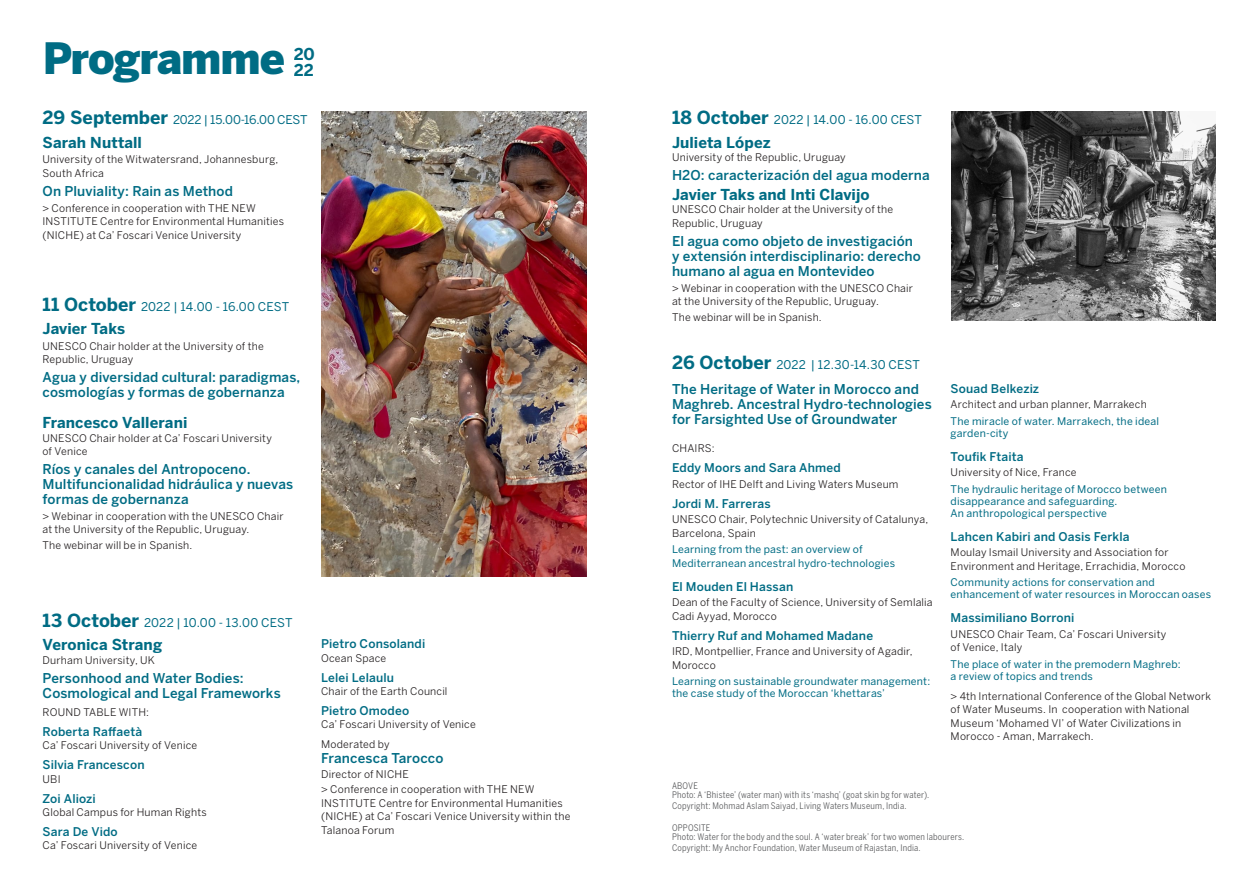
<style>
.page{position:relative;width:1259px;height:893px;background:#fff}
.page>*{position:absolute;margin:0;border:0;box-sizing:border-box;transform-origin:0 0}
.t1{font:900 42.9px "Benton Sans";letter-spacing:-.025em;color:#006c84}
.t2{font:700 16.2px/16.2px "Benton Sans";color:#006c84}
.t3{font:700 15px "Benton Sans";letter-spacing:.005em;color:#006c84}
.t4{font:500 13.5px/15px "Benton Sans";letter-spacing:.01em;color:#006c84}
.t5{font:500 12px "Benton Sans";letter-spacing:.015em;color:#006c84}
.t6{font:12px "Benton Sans";letter-spacing:.005em;color:#006c84}
.t7{font:12px "Benton Sans";letter-spacing:-.02em;color:#006c84}
.t8{font:10.5px/13.5px "Benton Sans";letter-spacing:.02em;color:#231f20}
.t9{font:10.5px/12px "Benton Sans";letter-spacing:.02em;color:#006c84}
.t10{font:9px/9px "Benton Sans Cond";letter-spacing:.02em;color:#57585a}
.s1{font-weight:700;font-size:18px}
</style>
<div class="page">
<img style="left:322px;top:112px;width:264px;height:465px">
<img style="left:951px;top:112px;width:264px;height:208px">
<h1 class="t1" style="left:43px;top:33px;width:244px">Programme</h1>
<h2 class="t2" style="left:294px;top:46px;width:23px">20<br>22</h2>
<p class="t7" style="left:43px;top:113px;width:266px"><span class="s1">29 September</span> 2022 | 15.00-16.00 CEST</p>
<h3 class="t3" style="left:43px;top:133px;width:101px">Sarah Nuttall</h3>
<p class="t8" style="left:43px;top:153px;width:237px">University of the Witwatersrand, Johannesburg,<br>South Africa</p>
<p class="t4" style="left:43px;top:184px;width:192px">On Pluviality: Rain as Method</p>
<p class="t8" style="left:43px;top:201px;width:243px">&gt; Conference in cooperation with THE NEW<br>INSTITUTE Centre for Environmental Humanities (NICHE) at Ca’ Foscari Venice University</p>
<p class="t6" style="left:43px;top:299px;width:248px"><span class="s1">11 October</span> 2022 | 14.00 - 16.00 CEST</p>
<h3 class="t3" style="left:43px;top:320px;width:84px">Javier Taks</h3>
<p class="t8" style="left:43px;top:339px;width:223px">UNESCO Chair holder at the University of the<br>Republic, Uruguay</p>
<p class="t4" style="left:43px;top:370px;width:259px">Agua y diversidad cultural: paradigmas, cosmologías y formas de gobernanza</p>
<h3 class="t3" style="left:43px;top:414px;width:146px">Francesco Vallerani</h3>
<p class="t8" style="left:43px;top:431px;width:231px">UNESCO Chair holder at Ca’ Foscari University of Venice</p>
<p class="t4" style="left:43px;top:462px;width:252px">Ríos y canales del Antropoceno.<br>Multifuncionalidad hidráulica y nuevas formas de gobernanza</p>
<p class="t8" style="left:43px;top:509px;width:242px">&gt; Webinar in cooperation with the UNESCO Chair at the University of the Republic, Uruguay.</p>
<p class="t8" style="left:43px;top:538px;width:151px">The webinar will be in Spanish.</p>
<p class="t6" style="left:43px;top:615px;width:251px"><span class="s1">13 October</span> 2022 | 10.00 - 13.00 CEST</p>
<h3 class="t3" style="left:43px;top:636px;width:121px">Veronica Strang</h3>
<p class="t8" style="left:43px;top:653px;width:114px">Durham University, UK</p>
<p class="t4" style="left:43px;top:671px;width:240px">Personhood and Water Bodies:<br>Cosmological and Legal Frameworks</p>
<p class="t8" style="left:43px;top:705px;width:108px">ROUND TABLE WITH:</p>
<p class="t5" style="left:43px;top:724px;width:101px">Roberta Raffaetà</p>
<p class="t8" style="left:43px;top:739px;width:156px">Ca’ Foscari University of Venice</p>
<p class="t5" style="left:43px;top:758px;width:104px">Silvia Francescon</p>
<p class="t8" style="left:43px;top:772px;width:20px">UBI</p>
<p class="t5" style="left:43px;top:791px;width:55px">Zoi Aliozi</p>
<p class="t8" style="left:43px;top:805px;width:166px">Global Campus for Human Rights</p>
<p class="t5" style="left:43px;top:824px;width:77px">Sara De Vido</p>
<p class="t8" style="left:43px;top:839px;width:156px">Ca’ Foscari University of Venice</p>
<p class="t5" style="left:321px;top:637px;width:106px">Pietro Consolandi</p>
<p class="t8" style="left:321px;top:651px;width:67px">Ocean Space</p>
<p class="t5" style="left:321px;top:670px;width:74px">Lelei Lelaulu</p>
<p class="t8" style="left:321px;top:684px;width:128px">Chair of the Earth Council</p>
<p class="t5" style="left:321px;top:703px;width:90px">Pietro Omodeo</p>
<p class="t8" style="left:321px;top:715px;width:156px;line-height:19.2px">Ca’ Foscari University of Venice<br>Moderated by</p>
<p class="t4" style="left:321px;top:750px;width:124px">Francesca Tarocco</p>
<p class="t8" style="left:321px;top:766px;width:215px;line-height:15.6px">Director of NICHE<br>&gt; Conference in cooperation with THE NEW</p>
<p class="t8" style="left:321px;top:796px;width:251px">INSTITUTE Centre for Environmental Humanities (NICHE) at Ca’ Foscari Venice University within the<br>Talanoa Forum</p>
<p class="t6" style="left:672px;top:113px;width:251px"><span class="s1">18 October</span> 2022 | 14.00 - 16.00 CEST</p>
<h3 class="t3" style="left:672px;top:133px;width:100px">Julieta López</h3>
<p class="t8" style="left:672px;top:151px;width:175px">University of the Republic, Uruguay</p>
<p class="t4" style="left:672px;top:168px;width:259px">H2O: caracterización del agua moderna</p>
<h3 class="t3" style="left:672px;top:185px;width:199px">Javier Taks and Inti Clavijo</h3>
<p class="t8" style="left:672px;top:203px;width:223px">UNESCO Chair holder at the University of the<br>Republic, Uruguay</p>
<p class="t4" style="left:672px;top:233px;width:250px">El agua como objeto de investigación y extensión interdisciplinario: derecho humano al agua en Montevideo</p>
<p class="t8" style="left:672px;top:281px;width:242px">&gt; Webinar in cooperation with the UNESCO Chair at the University of the Republic, Uruguay.</p>
<p class="t8" style="left:672px;top:310px;width:151px">The webinar will be in Spanish.</p>
<p class="t6" style="left:672px;top:358px;width:249px"><span class="s1">26 October</span> 2022 | 12.30-14.30 CEST</p>
<p class="t4" style="left:672px;top:382px;width:261px">The Heritage of Water in Morocco and<br>Maghreb. Ancestral Hydro-technologies for Farsighted Use of Groundwater</p>
<p class="t8" style="left:672px;top:442px;width:44px">CHAIRS:</p>
<p class="t5" style="left:672px;top:461px;width:170px">Eddy Moors and Sara Ahmed</p>
<p class="t8" style="left:672px;top:477px;width:228px">Rector of IHE Delft and Living Waters Museum</p>
<p class="t5" style="left:672px;top:496px;width:100px">Jordi M. Farreras</p>
<p class="t8" style="left:672px;top:513px;width:258px">UNESCO Chair, Polytechnic University of Catalunya,<br>Barcelona, Spain</p>
<p class="t9" style="left:672px;top:542px;width:225px;line-height:13.5px">Learning from the past: an overview of<br>Mediterranean ancestral hydro-technologies</p>
<p class="t5" style="left:672px;top:579px;width:123px">El Mouden El Hassan</p>
<p class="t8" style="left:672px;top:596px;width:262px">Dean of the Faculty of Science, University of Semlalia<br>Cadi Ayyad, Morocco</p>
<p class="t5" style="left:672px;top:628px;width:203px">Thierry Ruf and Mohamed Madane</p>
<p class="t8" style="left:672px;top:645px;width:242px">IRD, Montpellier, France and University of Agadir,<br>Morocco</p>
<p class="t9" style="left:672px;top:675px;width:260px">Learning on sustainable groundwater management: the case study of the Moroccan ‘khettaras’</p>
<p class="t5" style="left:950px;top:382px;width:90px">Souad Belkeziz</p>
<p class="t8" style="left:950px;top:398px;width:198px">Architect and urban planner, Marrakech</p>
<p class="t9" style="left:950px;top:415px;width:210px">The miracle of water. Marrakech, the ideal garden-city</p>
<p class="t5" style="left:950px;top:449px;width:75px">Toufik Ftaita</p>
<p class="t8" style="left:950px;top:466px;width:127px">University of Nice, France</p>
<p class="t9" style="left:950px;top:483px;width:218px">The hydraulic heritage of Morocco between disappearance and safeguarding.<br>An anthropological perspective</p>
<p class="t5" style="left:950px;top:529px;width:180px">Lahcen Kabiri and Oasis Ferkla</p>
<p class="t8" style="left:950px;top:546px;width:236px">Moulay Ismail University and Association for<br>Environment and Heritage, Errachidia, Morocco</p>
<p class="t9" style="left:950px;top:576px;width:262px">Community actions for conservation and enhancement of water resources in Moroccan oases</p>
<p class="t5" style="left:950px;top:611px;width:125px">Massimiliano Borroni</p>
<p class="t8" style="left:950px;top:627px;width:217px">UNESCO Chair Team, Ca’ Foscari University of Venice, Italy</p>
<p class="t9" style="left:950px;top:658px;width:231px">The place of water in the premodern Maghreb: a review of topics and trends</p>
<p class="t8" style="left:950px;top:689px;width:262px">&gt; 4th International Conference of the Global Network of Water Museums. In cooperation with National Museum ‘Mohamed VI’ of Water Civilizations in Morocco - Aman, Marrakech.</p>
<p class="t10" style="left:672px;top:781px;width:259px">ABOVE<br>Photo: A ‘Bhistee’ (water man) with its ‘mashq’ (goat skin bg for water).</p>
<p class="t10" style="left:672px;top:801px;width:236px">Copyright: Mohmad Aslam Saiyad, Living Waters Museum, India.</p>
<p class="t10" style="left:672px;top:823px;width:294px">OPPOSITE<br>Photo: Water for the body and the soul. A ‘water break’ for two women labourers.</p>
<p class="t10" style="left:672px;top:843px;width:250px">Copyright: My Anchor Foundation, Water Museum of Rajastan, India.</p>
</div>
